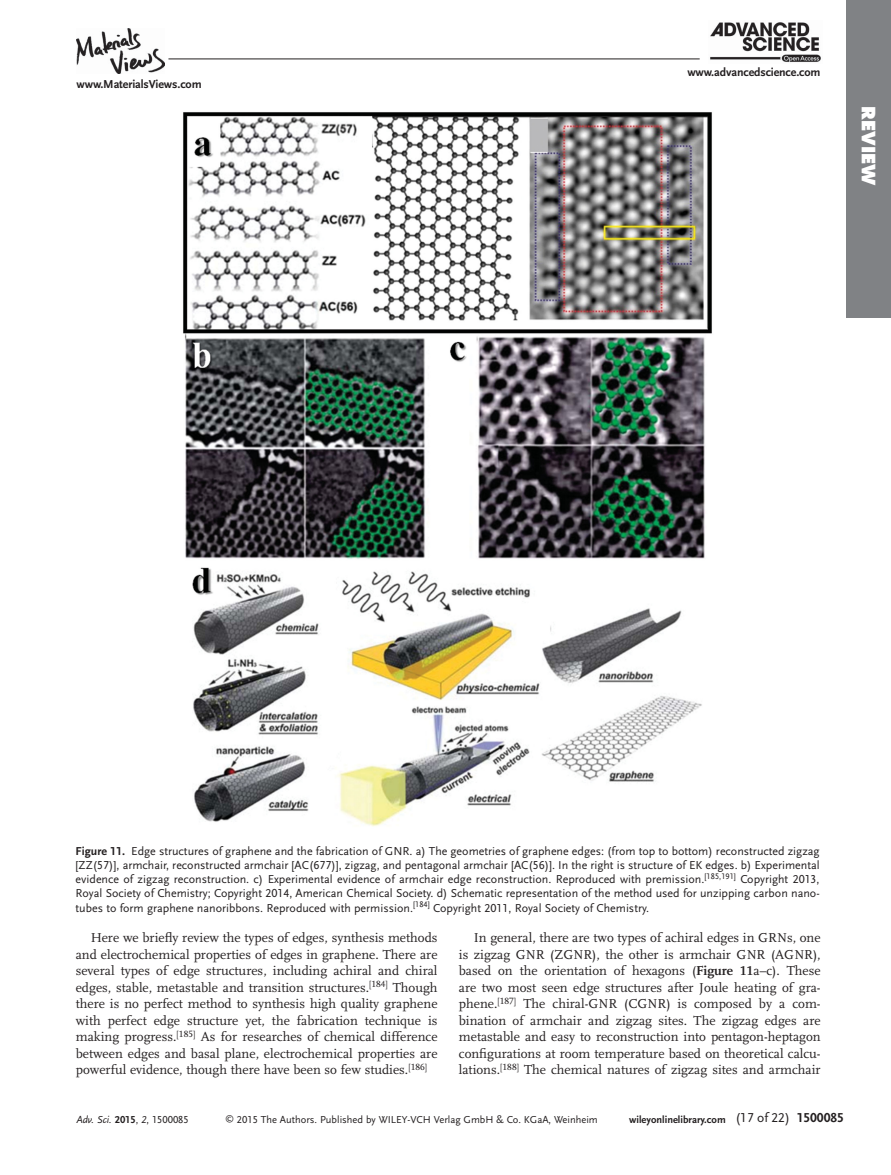
<style>
.page{position:relative;width:891px;height:1175px;background:#fff}
.page>*{position:absolute;margin:0;border:0;box-sizing:border-box;transform-origin:0 0}
.t1{font:800 18px "Futura";letter-spacing:.005em;color:#fff}
.t2{font:13.5px/16.5px "Scala LF";color:#231f20;text-align:justify}
.t3{font:12px/14.2px "Scala Sans LF";color:#231f20;text-align:justify}
.t4{font:700 12px "Scala Sans LF";letter-spacing:-.01em;color:#231f20}
.t5{font:10.5px "Scala Sans LF";color:#231f20}
.t6{font:700 10.5px "Scala Sans LF";color:#231f20}
.t7{font:italic 10.5px "Scala Sans LF";color:#231f20}
.s1{font-weight:700}
.s2{font-weight:700;font-style:normal}
.s3{font-style:normal}
.s4{font-size:9px}
.s5{font-weight:400;font-size:13.5px}
.s6{font-size:13.5px}
</style>
<div class="page">
<div style="left:846px;top:0;width:45px;height:317px;background:#808285"></div>
<img style="left:77px;top:28px;width:88px;height:45px">
<hr style="left:168px;top:59px;width:532px;height:1px;background:#231f20">
<img style="left:710px;top:22px;width:111px;height:41px">
<img style="left:183px;top:112px;width:529px;height:715px">
<p class="t4" style="left:77px;top:79px;width:127px">www.MaterialsViews.com</p>
<p class="t4" style="left:687px;top:66px;width:135px">www.advancedscience.com</p>
<h1 class="t1" style="left:876px;top:106px;width:81px;rotate:90deg">REVIEW</h1>
<p class="t3" style="left:76px;top:844px;width:746px"><span class="s1">Figure 11.</span> Edge structures of graphene and the fabrication of GNR. a) The geometries of graphene edges: (from top to bottom) reconstructed zigzag [ZZ(57)], armchair, reconstructed armchair [AC(677)], zigzag, and pentagonal armchair [AC(56)]. In the right is structure of EK edges. b) Experimental evidence of zigzag reconstruction. c) Experimental evidence of armchair edge reconstruction. Reproduced with premission. <sup>[</sup> <sup>185,191</sup> <sup>]</sup> Copyright 2013, Royal Society of Chemistry; Copyright 2014, American Chemical Society. d) Schematic representation of the method used for unzipping carbon nano&shy;tubes to form graphene nanoribbons. Reproduced with permission. <sup>[</sup> <sup>184</sup> <sup>]</sup> Copyright 2011, Royal Society of Chemistry.</p>
<p class="t2" style="left:76px;top:930px;width:363px;text-indent:15px">Here we briefly review the types of edges, synthesis methods and electrochemical properties of edges in graphene. There are several types of edge structures, including achiral and chiral edges, stable, metastable and transition structures. <sup>[</sup> <sup>184</sup> <sup>]</sup> Though there is no perfect method to synthesis high quality graphene with perfect edge structure yet, the fabrication technique is making progress. <sup>[</sup> <sup>185</sup> <sup>]</sup> As for researches of chemical difference between edges and basal plane, electrochemical properties are powerful evidence, though there have been so few studies. <sup>[</sup> <sup>186</sup> <sup>]</sup></p>
<p class="t2" style="left:459px;top:930px;width:363px;text-indent:15px">In general, there are two types of achiral edges in GRNs, one is zigzag GNR (ZGNR), the other is armchair GNR (AGNR), based on the orientation of hexagons ( <span class="s1">Figure 11</span> a–c). These are two most seen edge structures after Joule heating of gra&shy;phene. <sup>[</sup> <sup>187</sup> <sup>]</sup> The chiral-GNR (CGNR) is composed by a com&shy;bination of armchair and zigzag sites. The zigzag edges are metastable and easy to reconstruction into pentagon-heptagon configurations at room temperature based on theoretical calcu&shy;lations. <sup>[</sup> <sup>188</sup> <sup>]</sup> The chemical natures of zigzag sites and armchair</p>
<p class="t7" style="left:77px;top:1114px;width:114px">Adv. Sci. <span class="s2">2015</span><span class="s3">,</span> 2<span class="s3">, 1500085</span></p>
<p class="t5" style="left:225px;top:1114px;width:374px"><span class="s4">©</span> 2015 The Authors. Published by WILEY-VCH Verlag GmbH &amp; Co. KGaA, Weinheim</p>
<p class="t6" style="left:629px;top:1114px;width:216px">wileyonlinelibrary.com <span class="s5">(17 of 22)</span> <span class="s6">1500085</span></p>
</div>
